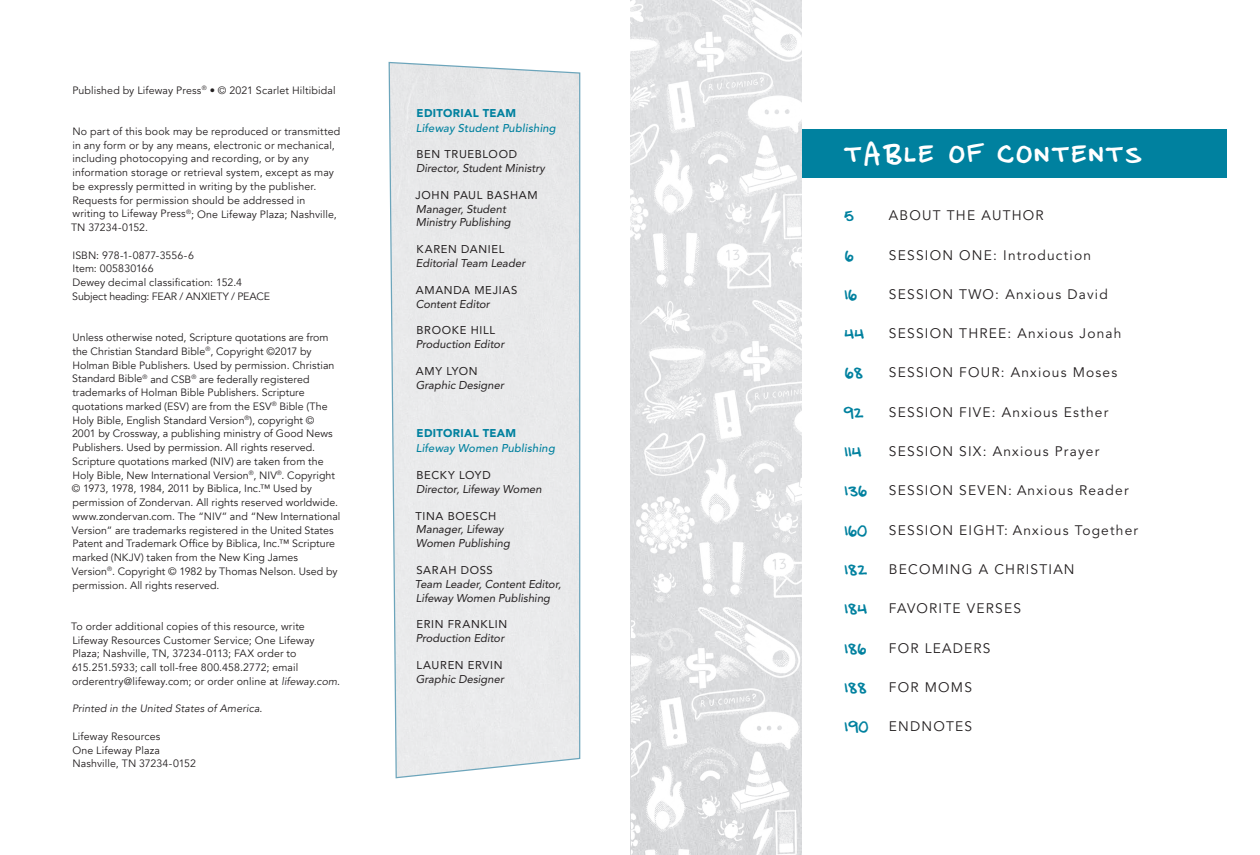
<style>
.page{position:relative;width:1260px;height:855px;background:#fff}
.page>*{position:absolute;margin:0;border:0;box-sizing:border-box;transform-origin:0 0}
.t1{font:22.5px "Pea Simone";letter-spacing:.115em;color:#fff}
.t2{font:13.75px "Avenir LT Std";letter-spacing:.085em;color:#231f20}
.t3{font:13.75px "Pea Simone";letter-spacing:.02em;color:#00819f}
.t4{font:italic 11.25px/13.8px "Avenir LT Std";color:#231f20}
.t5{font:11.25px "Avenir LT Std";letter-spacing:.06em;color:#231f20}
.t6{font:italic 500 11.25px "Avenir LT Std";letter-spacing:.015em;color:#00819f}
.t7{font:900 11.25px "Avenir LT Std";letter-spacing:.03em;color:#00819f}
.t8{font:10.62px/13.8px "Avenir";letter-spacing:.005em;color:#231f20}
.t9{font:10.62px "Avenir LT Std";letter-spacing:.01em;color:#231f20}
.t10{font:italic 10.62px "Avenir";letter-spacing:.01em;color:#231f20}
.s1{font-family:"Avenir"}
.s2{font-family:"Avenir LT Std";font-style:italic}
.s3{font-style:normal}
</style>
<div class="page">
<div style="left:783px;top:129px;width:443px;height:49px;background:#00819f"></div>
<img style="left:630px;top:0;width:171px;height:300px">
<img style="left:631px;top:294px;width:170px;height:307px">
<img style="left:631px;top:601px;width:170px;height:254px">
<div style="left:388px;top:61px;width:193px;height:718px;background:#e9e9ea"></div>
<p class="t9" style="left:72px;top:84px;width:265px">Published by Lifeway Press<sup>®</sup> <span class="s1">• © 2021 Scarlet Hiltibidal</span></p>
<p class="t8" style="left:71px;top:125px;width:271px">No part of this book may be reproduced or transmitted in any form or by any means, electronic or mechanical, including photocopying and recording, or by any information storage or retrieval system, except as may be expressly permitted in writing by the publisher.<br>Requests for permission should be addressed in<br>writing to Lifeway Press<sup>®</sup>; One Lifeway Plaza; Nashville, TN 37234-0152.</p>
<p class="t8" style="left:72px;top:248px;width:199px">ISBN: 978-1-0877-3556-6<br>Item: 005830166<br>Dewey decimal classification: 152.4<br>Subject heading: FEAR / ANXIETY / PEACE</p>
<p class="t8" style="left:72px;top:331px;width:270px">Unless otherwise noted, Scripture quotations are from the Christian Standard Bible<sup>®</sup>, Copyright ©2017 by Holman Bible Publishers. Used by permission. Christian Standard Bible<sup>®</sup> and CSB<sup>®</sup> are federally registered trademarks of Holman Bible Publishers. Scripture quotations marked (ESV) are from the ESV<sup>®</sup> Bible (The Holy Bible, English Standard Version<sup>®</sup>), copyright ©<br>2001 by Crossway, a publishing ministry of Good News Publishers. Used by permission. All rights reserved.<br>Scripture quotations marked (NIV) are taken from the Holy Bible, New International Version<sup>®</sup>, NIV<sup>®</sup>. Copyright © 1973, 1978, 1984, 2011 by Biblica, Inc.™ Used by permission of Zondervan. All rights reserved worldwide. www.zondervan.com. The “NIV” and “New International Version” are trademarks registered in the United States Patent and Trademark Office by Biblica, Inc.™ Scripture marked (NKJV) taken from the New King James Version<sup>®</sup>. Copyright © 1982 by Thomas Nelson. Used by permission. All rights reserved.</p>
<p class="t8" style="left:71px;top:620px;width:270px">To order additional copies of this resource, write Lifeway Resources Customer Service; One Lifeway Plaza; Nashville, TN, 37234-0113; FAX order to 615.251.5933; call toll-free 800.458.2772; email orderentry@lifeway.com; or order online at <span class="s2">lifeway.com</span>.</p>
<p class="t10" style="left:72px;top:703px;width:192px">Printed in the United States of America<span class="s3">.</span></p>
<p class="t8" style="left:72px;top:730px;width:125px">Lifeway Resources<br>One Lifeway Plaza<br>Nashville, TN 37234-0152</p>
<p class="t7" style="left:417px;top:106px;width:101px">EDITORIAL TEAM</p>
<p class="t6" style="left:416px;top:121px;width:141px">Lifeway Student Publishing</p>
<p class="t5" style="left:416px;top:148px;width:102px">BEN TRUEBLOOD</p>
<p class="t4" style="left:416px;top:162px;width:130px">Director, Student Ministry</p>
<p class="t5" style="left:415px;top:189px;width:124px">JOHN PAUL BASHAM</p>
<p class="t4" style="left:416px;top:202px;width:96px">Manager, Student<br>Ministry Publishing</p>
<p class="t5" style="left:416px;top:243px;width:89px">KAREN DANIEL</p>
<p class="t4" style="left:416px;top:256px;width:111px">Editorial Team Leader</p>
<p class="t5" style="left:416px;top:283px;width:103px">AMANDA MEJIAS</p>
<p class="t4" style="left:416px;top:297px;width:76px">Content Editor</p>
<p class="t5" style="left:416px;top:324px;width:80px">BROOKE HILL</p>
<p class="t4" style="left:416px;top:338px;width:90px">Production Editor</p>
<p class="t5" style="left:416px;top:364px;width:63px">AMY LYON</p>
<p class="t4" style="left:416px;top:378px;width:90px">Graphic Designer</p>
<p class="t7" style="left:417px;top:427px;width:101px">EDITORIAL TEAM</p>
<p class="t6" style="left:416px;top:442px;width:140px">Lifeway Women Publishing</p>
<p class="t5" style="left:416px;top:469px;width:76px">BECKY LOYD</p>
<p class="t4" style="left:416px;top:482px;width:127px">Director, Lifeway Women</p>
<p class="t5" style="left:415px;top:509px;width:83px">TINA BOESCH</p>
<p class="t4" style="left:416px;top:523px;width:96px">Manager, Lifeway<br>Women Publishing</p>
<p class="t5" style="left:416px;top:564px;width:78px">SARAH DOSS</p>
<p class="t4" style="left:415px;top:577px;width:148px">Team Leader, Content Editor,<br>Lifeway Women Publishing</p>
<p class="t5" style="left:416px;top:618px;width:92px">ERIN FRANKLIN</p>
<p class="t4" style="left:416px;top:632px;width:90px">Production Editor</p>
<p class="t5" style="left:416px;top:658px;width:88px">LAUREN ERVIN</p>
<p class="t4" style="left:416px;top:672px;width:90px">Graphic Designer</p>
<h1 class="t1" style="left:844px;top:139px;width:300px">TABLE OF CONTENTS</h1>
<p class="t3" style="left:845px;top:207px;width:11px">5</p>
<p class="t2" style="left:889px;top:208px;width:156px">ABOUT THE AUTHOR</p>
<p class="t3" style="left:845px;top:247px;width:10px">6</p>
<p class="t2" style="left:889px;top:247px;width:204px">SESSION ONE: Introduction</p>
<p class="t3" style="left:845px;top:286px;width:14px">16</p>
<p class="t2" style="left:889px;top:286px;width:220px">SESSION TWO: Anxious David</p>
<p class="t3" style="left:845px;top:325px;width:21px">44</p>
<p class="t2" style="left:889px;top:325px;width:234px">SESSION THREE: Anxious Jonah</p>
<p class="t3" style="left:845px;top:365px;width:19px">68</p>
<p class="t2" style="left:889px;top:365px;width:230px">SESSION FOUR: Anxious Moses</p>
<p class="t3" style="left:844px;top:404px;width:21px">92</p>
<p class="t2" style="left:889px;top:404px;width:221px">SESSION FIVE: Anxious Esther</p>
<p class="t3" style="left:845px;top:443px;width:18px">114</p>
<p class="t2" style="left:889px;top:443px;width:212px">SESSION SIX: Anxious Prayer</p>
<p class="t3" style="left:845px;top:483px;width:24px">136</p>
<p class="t2" style="left:889px;top:483px;width:241px">SESSION SEVEN: Anxious Reader</p>
<p class="t3" style="left:845px;top:522px;width:24px">160</p>
<p class="t2" style="left:889px;top:522px;width:251px">SESSION EIGHT: Anxious Together</p>
<p class="t3" style="left:845px;top:561px;width:24px">182</p>
<p class="t2" style="left:889px;top:561px;width:187px">BECOMING A CHRISTIAN</p>
<p class="t3" style="left:845px;top:600px;width:24px">184</p>
<p class="t2" style="left:889px;top:601px;width:134px">FAVORITE VERSES</p>
<p class="t3" style="left:845px;top:640px;width:23px">186</p>
<p class="t2" style="left:889px;top:640px;width:103px">FOR LEADERS</p>
<p class="t3" style="left:845px;top:679px;width:23px">188</p>
<p class="t2" style="left:889px;top:679px;width:85px">FOR MOMS</p>
<p class="t3" style="left:845px;top:718px;width:25px">190</p>
<p class="t2" style="left:889px;top:718px;width:85px">ENDNOTES</p>
</div>
